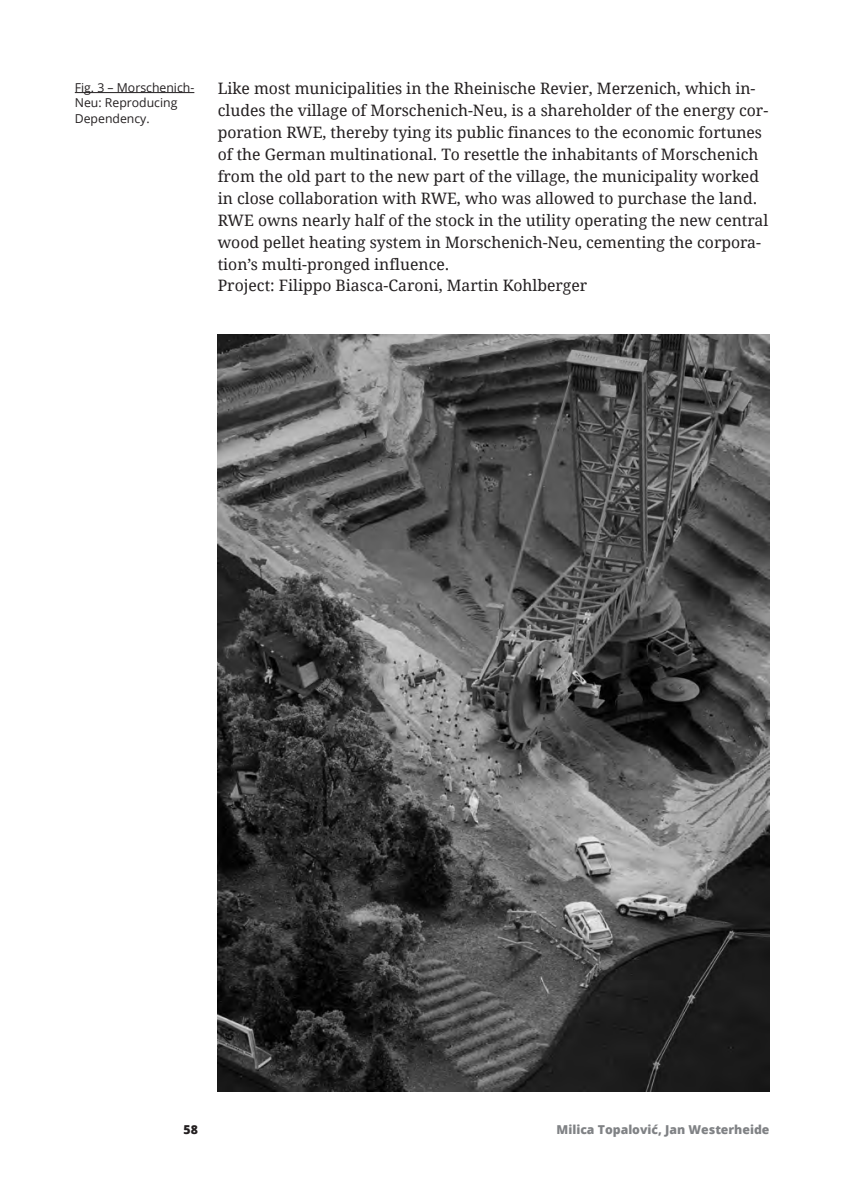
<style>
.page{position:relative;width:844px;height:1192px;background:#fff}
.page>*{position:absolute;margin:0;border:0;box-sizing:border-box;transform-origin:0 0}
.t1{font:15.75px/21.9px "Droid Serif";color:#231f20}
.t2{font:12.25px/15.8px "Open Sans";color:#231f20}
.t3{font:800 12.25px "Open Sans";color:#808285}
.t4{font:800 12.25px "Open Sans";color:#231f20}
</style>
<div class="page">
<hr style="left:75px;top:92px;width:119px;height:1px;background:#231f20">
<img style="left:218px;top:335px;width:551px;height:756px">
<p class="t2" style="left:75px;top:79px;width:121px">Fig. 3 – Morschenich-<br>Neu: Reproducing<br>Dependency.</p>
<p class="t1" style="left:218px;top:78px;width:552px">Like most municipalities in the Rheinische Revier, Merzenich, which in&shy;cludes the village of Morschenich-Neu, is a shareholder of the energy cor&shy;poration RWE, thereby tying its public finances to the economic fortunes of the German multinational. To resettle the inhabitants of Morschenich from the old part to the new part of the village, the municipality worked in close collaboration with RWE, who was allowed to purchase the land.<br>RWE owns nearly half of the stock in the utility operating the new central wood pellet heating system in Morschenich-Neu, cementing the corpora&shy;tion’s multi-pronged influence.<br>Project: Filippo Biasca-Caroni, Martin Kohlberger</p>
<p class="t4" style="left:183px;top:1120px;width:16px">58</p>
<p class="t3" style="left:556px;top:1120px;width:214px">Milica Topalović, Jan Westerheide</p>
</div>
